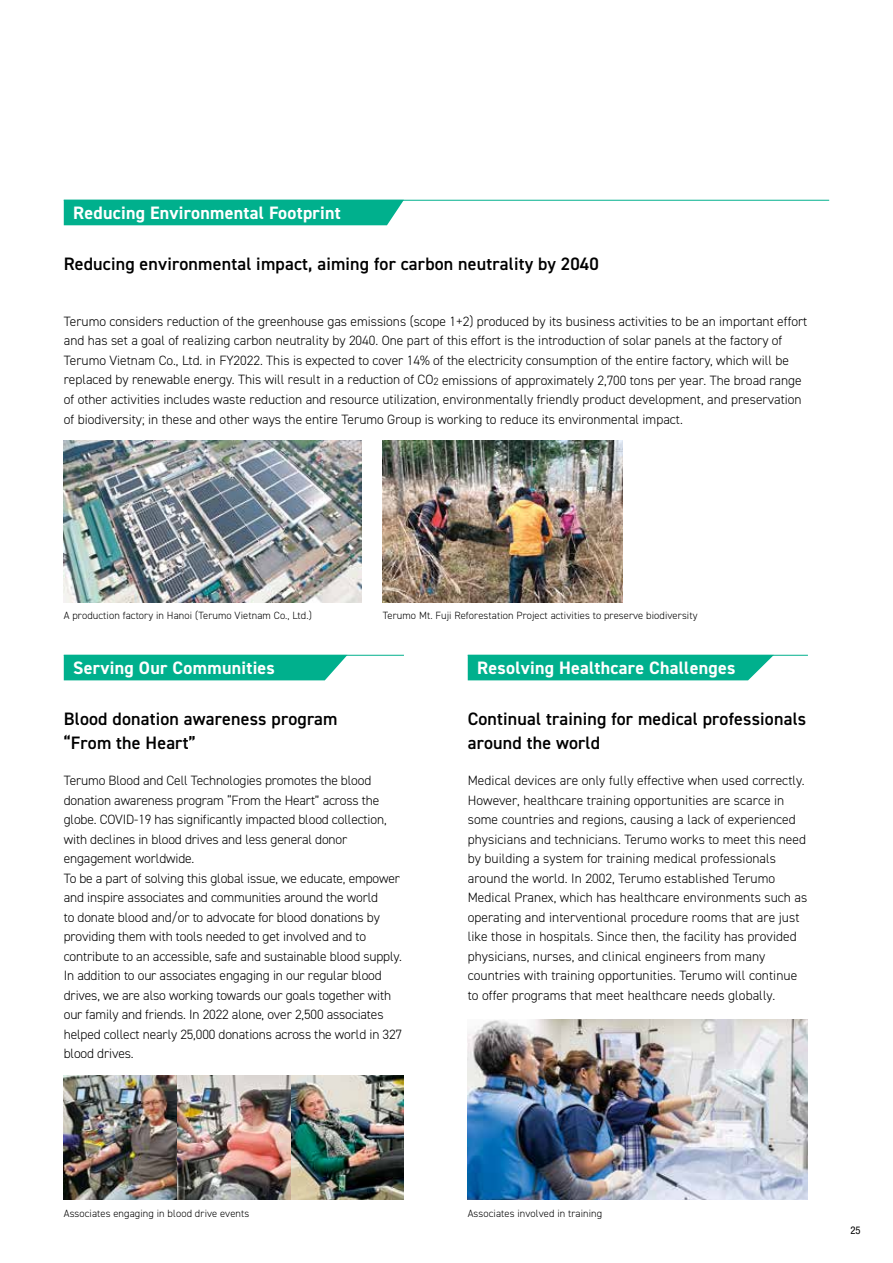
<style>
.page{position:relative;width:893px;height:1263px;background:#fff}
.page>*{position:absolute;margin:0;border:0;box-sizing:border-box;transform-origin:0 0}
.t1{font:600 18px/24px "DIN2014";letter-spacing:.01em;color:#000}
.t2{font:700 18px "DIN2014";letter-spacing:.015em;color:#fff}
.t3{font:300 13.5px/19.5px "DIN2014";color:#000}
.t4{font:condensed 10.65px "Helvetica Neue LT Std";color:#000}
.t5{font:300 10.5px "DIN2014";letter-spacing:.01em;color:#000}
.s1{font-size:10.5px}
</style>
<div class="page">
<img style="left:468px;top:1019px;width:340px;height:180px">
<div style="left:468px;top:656px;width:305px;height:24px;background:#00b08d"></div>
<hr style="left:468px;top:655px;width:340px;height:1px;background:#00b08d">
<div style="left:64px;top:656px;width:283px;height:24px;background:#00b08d"></div>
<hr style="left:64px;top:655px;width:340px;height:1px;background:#00b08d">
<div style="left:64px;top:201px;width:339px;height:24px;background:#00b08d"></div>
<hr style="left:64px;top:200px;width:765px;height:1px;background:#00b08d">
<img style="left:64px;top:441px;width:297px;height:162px">
<img style="left:383px;top:441px;width:239px;height:162px">
<img style="left:64px;top:1075px;width:340px;height:124px">
<h1 class="t2" style="left:73px;top:201px;width:269px">Reducing Environmental Footprint</h1>
<h1 class="t1" style="left:64px;top:252px;width:537px">Reducing environmental impact, aiming for carbon neutrality by 2040</h1>
<p class="t3" style="left:64px;top:312px;width:745px">Terumo considers reduction of the greenhouse gas emissions (scope 1+2) produced by its business activities to be an important effort and has set a goal of realizing carbon neutrality by 2040. One part of this effort is the introduction of solar panels at the factory of Terumo Vietnam Co., Ltd. in FY2022. This is expected to cover 14% of the electricity consumption of the entire factory, which will be replaced by renewable energy. This will result in a reduction of CO<span class="s1">2</span> emissions of approximately 2,700 tons per year. The broad range of other activities includes waste reduction and resource utilization, environmentally friendly product development, and preservation of biodiversity; in these and other ways the entire Terumo Group is working to reduce its environmental impact.</p>
<p class="t5" style="left:64px;top:609px;width:250px">A production factory in Hanoi (Terumo Vietnam Co., Ltd.)</p>
<p class="t5" style="left:383px;top:609px;width:316px">Terumo Mt. Fuji Reforestation Project activities to preserve biodiversity</p>
<h1 class="t2" style="left:73px;top:656px;width:203px">Serving Our Communities</h1>
<h1 class="t2" style="left:477px;top:656px;width:260px">Resolving Healthcare Challenges</h1>
<h1 class="t1" style="left:64px;top:707px;width:275px">Blood donation awareness program “From the Heart”</h1>
<p class="t3" style="left:64px;top:771px;width:340px">Terumo Blood and Cell Technologies promotes the blood donation awareness program “From the Heart” across the globe. COVID-19 has significantly impacted blood collection, with declines in blood drives and less general donor engagement worldwide.<br>To be a part of solving this global issue, we educate, empower and inspire associates and communities around the world<br>to donate blood and/or to advocate for blood donations by providing them with tools needed to get involved and to contribute to an accessible, safe and sustainable blood supply.<br>In addition to our associates engaging in our regular blood drives, we are also working towards our goals together with our family and friends. In 2022 alone, over 2,500 associates helped collect nearly 25,000 donations across the world in 327 blood drives.</p>
<h1 class="t1" style="left:468px;top:707px;width:340px">Continual training for medical professionals around the world</h1>
<p class="t3" style="left:468px;top:771px;width:341px">Medical devices are only fully effective when used correctly.<br>However, healthcare training opportunities are scarce in some countries and regions, causing a lack of experienced physicians and technicians. Terumo works to meet this need by building a system for training medical professionals around the world. In 2002, Terumo established Terumo Medical Pranex, which has healthcare environments such as operating and interventional procedure rooms that are just like those in hospitals. Since then, the facility has provided physicians, nurses, and clinical engineers from many countries with training opportunities. Terumo will continue to offer programs that meet healthcare needs globally.</p>
<p class="t5" style="left:64px;top:1206px;width:187px">Associates engaging in blood drive events</p>
<p class="t5" style="left:468px;top:1206px;width:136px">Associates involved in training</p>
<p class="t4" style="left:850px;top:1223px;width:12px">25</p>
</div>
